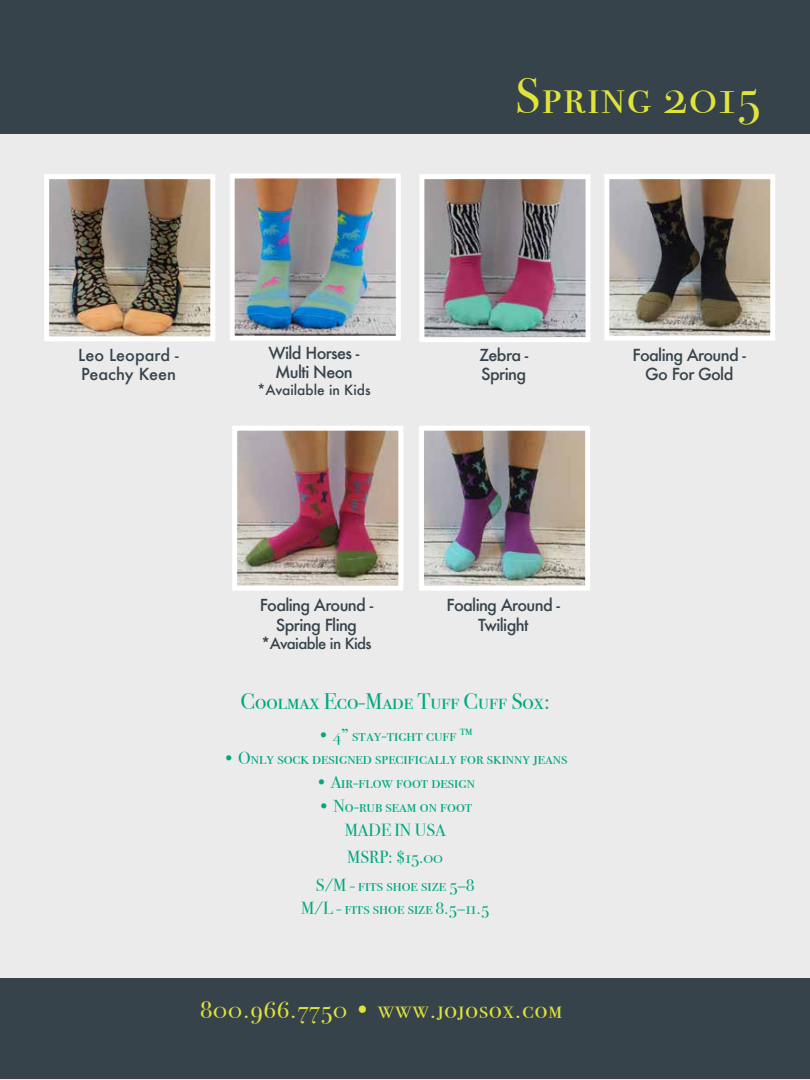
<style>
.page{position:relative;width:810px;height:1080px;background:#fff}
.page>*{position:absolute;margin:0;border:0;box-sizing:border-box;transform-origin:0 0}
.t1{font:50px "Bodoni Svty Two SCITCTT Book";letter-spacing:.04em;color:#dfe33a}
.t2{font:25px "Bodoni Svty Two SCITCTT Book";letter-spacing:.04em;color:#dfe33a}
.t3{font:22.5px "Bodoni Svty Two SCITCTT Book";color:#01a881}
.t4{font:17.5px/23.8px "Bodoni Svty Two SCITCTT Book";color:#01a881;text-align:center}
.t5{font:500 16.25px/19.5px "Futura";letter-spacing:-.04em;color:#37434b;text-align:center}
.t6{font:500 16.25px/19.5px "Futura";color:#37434b}
.t7{font:500 15px "Futura";letter-spacing:-.04em;color:#37434b}
.t8{font:500 13.75px "Futura";color:#37434b}
</style>
<div class="page">
<div style="left:0;top:0;width:810px;height:134px;background:#37434b"></div>
<div style="left:0;top:134px;width:810px;height:945px;background:#ebebeb"></div>
<div style="left:0;top:978px;width:810px;height:101px;background:#37434b"></div>
<img style="left:610px;top:180px;width:159px;height:155px">
<div style="left:604px;top:174px;width:171px;height:167px;border:5px solid #fff"></div>
<img style="left:238px;top:432px;width:159px;height:153px">
<div style="left:232px;top:426px;width:171px;height:165px;border:5px solid #fff"></div>
<img style="left:236px;top:179px;width:159px;height:156px">
<div style="left:230px;top:173px;width:171px;height:168px;border:5px solid #fff"></div>
<img style="left:425px;top:180px;width:160px;height:156px">
<div style="left:419px;top:174px;width:172px;height:168px;border:5px solid #fff"></div>
<img style="left:50px;top:180px;width:159px;height:155px">
<div style="left:44px;top:174px;width:171px;height:167px;border:5px solid #fff"></div>
<img style="left:425px;top:432px;width:159px;height:153px">
<div style="left:419px;top:426px;width:171px;height:165px;border:5px solid #fff"></div>
<h1 class="t1" style="left:515px;top:67px;width:246px">Spring 2015</h1>
<p class="t6" style="left:78px;top:345px;width:102px">Leo Leopard -<br>Peachy Keen</p>
<p class="t5" style="left:268px;top:343px;width:92px">Wild Horses -<br>Multi Neon</p>
<p class="t8" style="left:257px;top:380px;width:115px">*Available in Kids</p>
<p class="t5" style="left:479px;top:345px;width:51px;text-align:left">Zebra -<br>Spring</p>
<p class="t5" style="left:633px;top:345px;width:115px">Foaling Around -<br>Go For Gold</p>
<p class="t5" style="left:260px;top:595px;width:115px">Foaling Around -<br>Spring Fling</p>
<p class="t7" style="left:261px;top:633px;width:112px">*Avaiable in Kids</p>
<p class="t5" style="left:447px;top:595px;width:115px">Foaling Around -<br>Twilight</p>
<p class="t3" style="left:240px;top:688px;width:311px">Coolmax Eco-Made Tuff Cuff Sox:</p>
<p class="t4" style="left:318px;top:723px;width:157px">• 4” stay-tight cuff ™</p>
<p class="t4" style="left:223px;top:747px;width:346px">• Only sock designed specifically for skinny jeans</p>
<p class="t4" style="left:315px;top:770px;width:161px">• Air-flow foot design</p>
<p class="t4" style="left:318px;top:794px;width:156px">• No-rub seam on foot<br>MADE IN USA</p>
<p class="t4" style="left:316px;top:844px;width:160px;line-height:27.5px">MSRP: $15.00<br>S/M - fits shoe size 5–8</p>
<p class="t4" style="left:301px;top:897px;width:189px">M/L - fits shoe size 8.5–11.5</p>
<h2 class="t2" style="left:200px;top:995px;width:363px">800.966.7750 • www.jojosox.com</h2>
</div>
